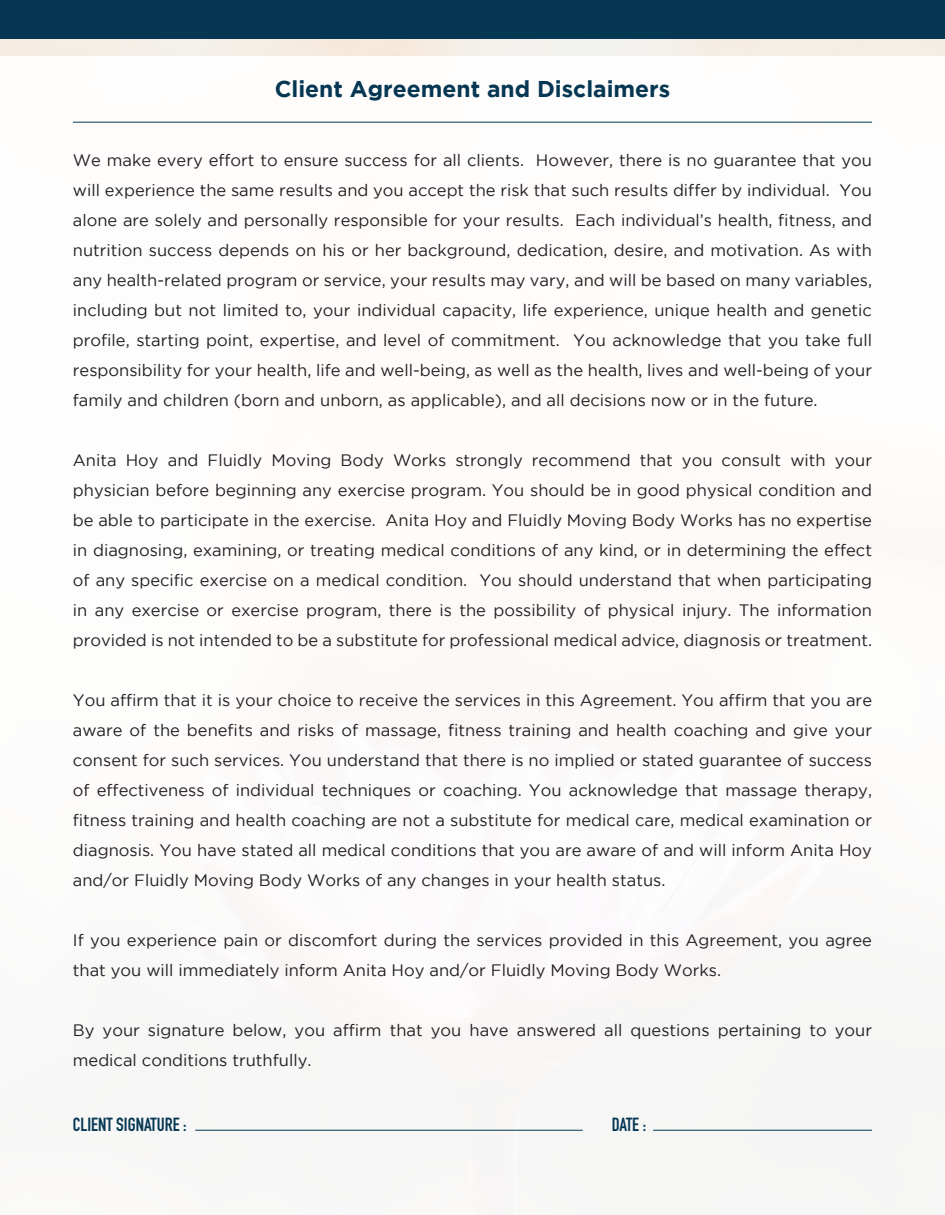
<style>
.page{position:relative;width:945px;height:1215px;background:#fff}
.page>*{position:absolute;margin:0;border:0;box-sizing:border-box;transform-origin:0 0}
.t1{font:700 22.8px "Gotham";color:#053753}
.t2{font:700 18.75px "DIN Condensed";color:#053753}
.t3{font:16.5px/30px "Gotham";color:#231f20;text-align:justify}
</style>
<div class="page">
<hr style="left:73px;top:122px;width:799px;height:1px;background:#053753">
<div style="left:0;top:0;width:945px;height:38px;background:#053753"></div>
<hr style="left:195px;top:1130px;width:388px;height:1px;background:#053753">
<hr style="left:653px;top:1130px;width:219px;height:1px;background:#053753">
<p class="t1" style="left:275px;top:76px;width:397px">Client Agreement and Disclaimers</p>
<p class="t3" style="left:73px;top:145px;width:801px">We make every effort to ensure success for all clients. However, there is no guarantee that you will experience the same results and you accept the risk that such results differ by individual. You alone are solely and personally responsible for your results. Each individual’s health, fitness, and nutrition success depends on his or her background, dedication, desire, and motivation. As with any health-related program or service, your results may vary, and will be based on many variables, including but not limited to, your individual capacity, life experience, unique health and genetic profile, starting point, expertise, and level of commitment. You acknowledge that you take full responsibility for your health, life and well-being, as well as the health, lives and well-being of your family and children (born and unborn, as applicable), and all decisions now or in the future.</p>
<p class="t3" style="left:73px;top:445px;width:801px">Anita Hoy and Fluidly Moving Body Works strongly recommend that you consult with your physician before beginning any exercise program. You should be in good physical condition and be able to participate in the exercise. Anita Hoy and Fluidly Moving Body Works has no expertise in diagnosing, examining, or treating medical conditions of any kind, or in determining the effect of any specific exercise on a medical condition. You should understand that when participating in any exercise or exercise program, there is the possibility of physical injury. The information provided is not intended to be a substitute for professional medical advice, diagnosis or treatment.</p>
<p class="t3" style="left:73px;top:685px;width:801px">You affirm that it is your choice to receive the services in this Agreement. You affirm that you are aware of the benefits and risks of massage, fitness training and health coaching and give your consent for such services. You understand that there is no implied or stated guarantee of success of effectiveness of individual techniques or coaching. You acknowledge that massage therapy, fitness training and health coaching are not a substitute for medical care, medical examination or diagnosis. You have stated all medical conditions that you are aware of and will inform Anita Hoy and/or Fluidly Moving Body Works of any changes in your health status.</p>
<p class="t3" style="left:73px;top:925px;width:801px">If you experience pain or discomfort during the services provided in this Agreement, you agree that you will immediately inform Anita Hoy and/or Fluidly Moving Body Works.</p>
<p class="t3" style="left:73px;top:1015px;width:801px">By your signature below, you affirm that you have answered all questions pertaining to your medical conditions truthfully.</p>
<p class="t2" style="left:73px;top:1111px;width:115px">CLIENT SIGNATURE :</p>
<p class="t2" style="left:612px;top:1111px;width:36px">DATE :</p>
</div>
